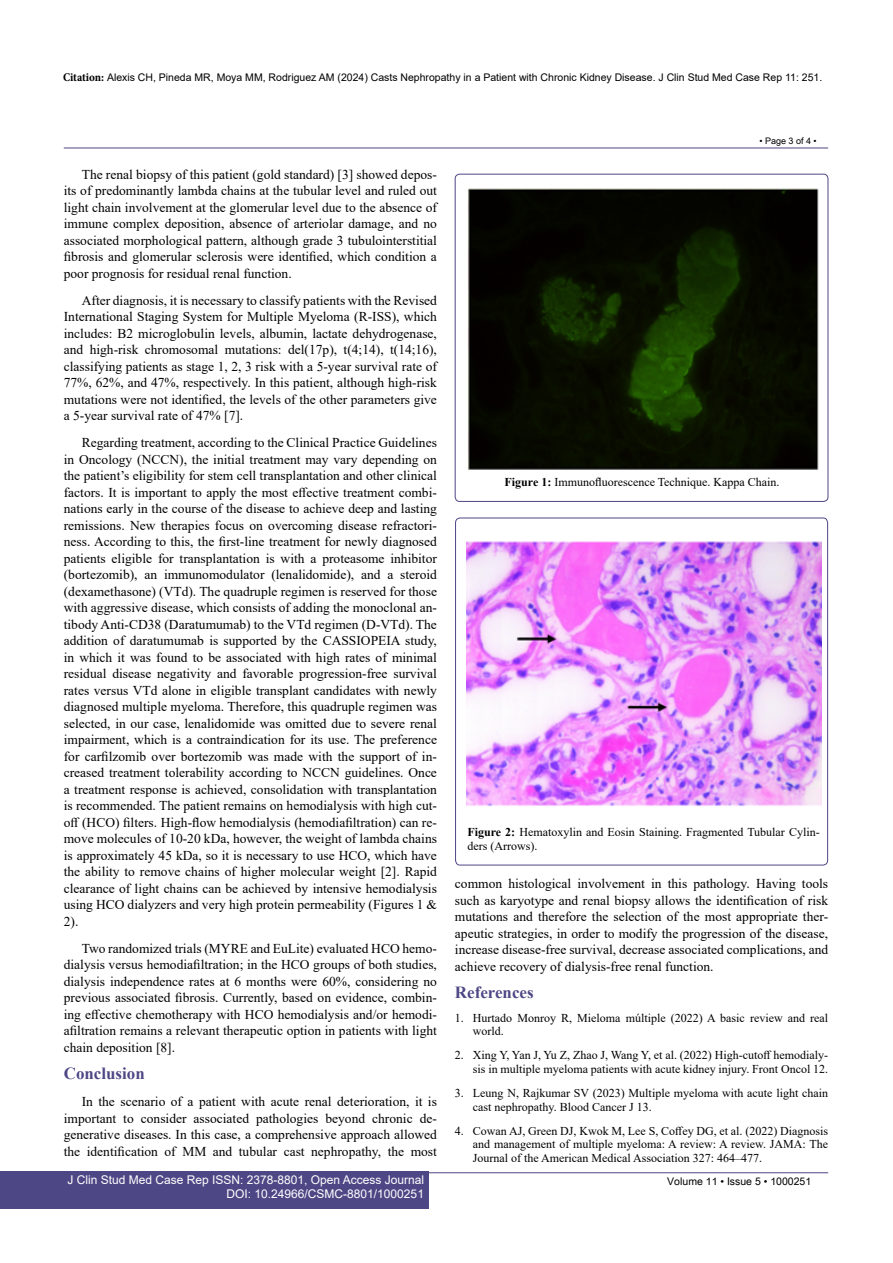
<style>
.page{position:relative;width:893px;height:1263px;background:#fff}
.page>*{position:absolute;margin:0;border:0;box-sizing:border-box;transform-origin:0 0}
.t1{font:700 16.95px "Times New Roman";color:#4d4785}
.t2{font:13.5px/16.5px "Times New Roman";color:#000;text-align:justify}
.t3{font:12px/13.5px "Times New Roman";color:#000}
.t4{font:12px/14.2px "Arial";color:#fff;text-align:right}
.t5{font:10.5px "Arial";color:#000}
.t6{font:10.5px "Arial Unicode MS";color:#000}
.t7{font:9px "Arial Unicode MS";color:#000}
.s1{font-family:"Minion Pro";font-weight:700;font-stretch:condensed;font-size:12px}
.s2{font-weight:700}
</style>
<div class="page">
<hr style="left:64px;top:148px;width:764px;height:1px;background:#4d4785">
<hr style="left:64px;top:1172px;width:764px;height:1px;background:#4d4785">
<div style="left:0;top:1171px;width:428px;height:38px;background:#4d4785"></div>
<div style="left:455px;top:174px;width:373px;height:328px;border:1px solid #4d4785;border-radius:5px"></div>
<img style="left:467px;top:188px;width:352px;height:282px">
<div style="left:455px;top:518px;width:373px;height:347px;border:1px solid #4d4785;border-radius:5px"></div>
<img style="left:466px;top:541px;width:355px;height:265px">
<p class="t5" style="left:63px;top:70px;width:761px"><span class="s1">Citation:</span> Alexis CH, Pineda MR, Moya MM, Rodriguez AM (2024) Casts Nephropathy in a Patient with Chronic Kidney Disease. J Clin Stud Med Case Rep 11: 251.</p>
<p class="t2" style="left:64px;top:166px;width:375px;text-indent:18px">The renal biopsy of this patient (gold standard) [3] showed depos&shy;its of predominantly lambda chains at the tubular level and ruled out light chain involvement at the glomerular level due to the absence of immune complex deposition, absence of arteriolar damage, and no associated morphological pattern, although grade 3 tubulointerstitial fibrosis and glomerular sclerosis were identified, which condition a poor prognosis for residual renal function.</p>
<p class="t2" style="left:64px;top:292px;width:375px;text-indent:18px">After diagnosis, it is necessary to classify patients with the Revised International Staging System for Multiple Myeloma (R-ISS), which includes: B2 microglobulin levels, albumin, lactate dehydrogenase, and high-risk chromosomal mutations: del(17p), t(4;14), t(14;16), classifying patients as stage 1, 2, 3 risk with a 5-year survival rate of 77%, 62%, and 47%, respectively. In this patient, although high-risk mutations were not identified, the levels of the other parameters give a 5-year survival rate of 47% [7].</p>
<p class="t2" style="left:64px;top:434px;width:375px;text-indent:18px">Regarding treatment, according to the Clinical Practice Guidelines in Oncology (NCCN), the initial treatment may vary depending on the patient’s eligibility for stem cell transplantation and other clinical factors. It is important to apply the most effective treatment combi&shy;nations early in the course of the disease to achieve deep and lasting remissions. New therapies focus on overcoming disease refractori&shy;ness. According to this, the first-line treatment for newly diagnosed patients eligible for transplantation is with a proteasome inhibitor (bortezomib), an immunomodulator (lenalidomide), and a steroid (dexamethasone) (VTd). The quadruple regimen is reserved for those with aggressive disease, which consists of adding the monoclonal an&shy;tibody Anti-CD38 (Daratumumab) to the VTd regimen (D-VTd). The addition of daratumumab is supported by the CASSIOPEIA study, in which it was found to be associated with high rates of minimal residual disease negativity and favorable progression-free survival rates versus VTd alone in eligible transplant candidates with newly diagnosed multiple myeloma. Therefore, this quadruple regimen was selected, in our case, lenalidomide was omitted due to severe renal impairment, which is a contraindication for its use. The preference for carfilzomib over bortezomib was made with the support of in&shy;creased treatment tolerability according to NCCN guidelines. Once a treatment response is achieved, consolidation with transplantation is recommended. The patient remains on hemodialysis with high cut&shy;off (HCO) filters. High-flow hemodialysis (hemodiafiltration) can re&shy;move molecules of 10-20 kDa, however, the weight of lambda chains is approximately 45 kDa, so it is necessary to use HCO, which have the ability to remove chains of higher molecular weight [2]. Rapid clearance of light chains can be achieved by intensive hemodialysis using HCO dialyzers and very high protein permeability (Figures 1 &amp; 2).</p>
<p class="t2" style="left:64px;top:940px;width:375px;text-indent:18px">Two randomized trials (MYRE and EuLite) evaluated HCO hemo&shy;dialysis versus hemodiafiltration; in the HCO groups of both studies, dialysis independence rates at 6 months were 60%, considering no previous associated fibrosis. Currently, based on evidence, combin&shy;ing effective chemotherapy with HCO hemodialysis and/or hemodi&shy;afiltration remains a relevant therapeutic option in patients with light chain deposition [8].</p>
<p class="t1" style="left:64px;top:1061px;width:83px">Conclusion</p>
<p class="t2" style="left:64px;top:1093px;width:375px;text-indent:18px">In the scenario of a patient with acute renal deterioration, it is important to consider associated pathologies beyond chronic de&shy;generative diseases. In this case, a comprehensive approach allowed the identification of MM and tubular cast nephropathy, the most</p>
<p class="t7" style="left:759px;top:134px;width:59px">• Page 3 of 4 •</p>
<p class="t3" style="left:505px;top:475px;width:276px"><span class="s2">Figure 1:</span> Immunofluorescence Technique. Kappa Chain.</p>
<p class="t3" style="left:467px;top:825px;width:354px"><span class="s2">Figure 2:</span> Hematoxylin and Eosin Staining. Fragmented Tubular Cylin&shy;ders (Arrows).</p>
<p class="t2" style="left:455px;top:875px;width:375px">common histological involvement in this pathology. Having tools such as karyotype and renal biopsy allows the identification of risk mutations and therefore the selection of the most appropriate ther&shy;apeutic strategies, in order to modify the progression of the disease, increase disease-free survival, decrease associated complications, and achieve recovery of dialysis-free renal function.</p>
<p class="t1" style="left:455px;top:980px;width:80px">References</p>
<p class="t3" style="left:473px;top:1011px;width:357px;text-indent:-18px">1. Hurtado Monroy R, Mieloma múltiple (2022) A basic review and real world.</p>
<p class="t3" style="left:455px;top:1048px;width:375px;text-align:right">2. Xing Y, Yan J, Yu Z, Zhao J, Wang Y, et al. (2022) High-cutoff hemodialy&shy;sis in multiple myeloma patients with acute kidney injury. Front Oncol 12.</p>
<p class="t3" style="left:473px;top:1086px;width:357px;text-indent:-18px">3. Leung N, Rajkumar SV (2023) Multiple myeloma with acute light chain cast nephropathy. Blood Cancer J 13.</p>
<p class="t3" style="left:473px;top:1123px;width:357px;text-align:justify;text-indent:-18px">4. Cowan AJ, Green DJ, Kwok M, Lee S, Coffey DG, et al. (2022) Diagnosis and management of multiple myeloma: A review: A review. JAMA: The Journal of the American Medical Association 327: 464–477.</p>
<p class="t4" style="left:68px;top:1172px;width:358px">J Clin Stud Med Case Rep ISSN: 2378-8801, Open Access Journal<br>DOI: 10.24966/CSMC-8801/1000251</p>
<p class="t6" style="left:667px;top:1173px;width:145px">Volume 11 • Issue 5 • 1000251</p>
</div>
